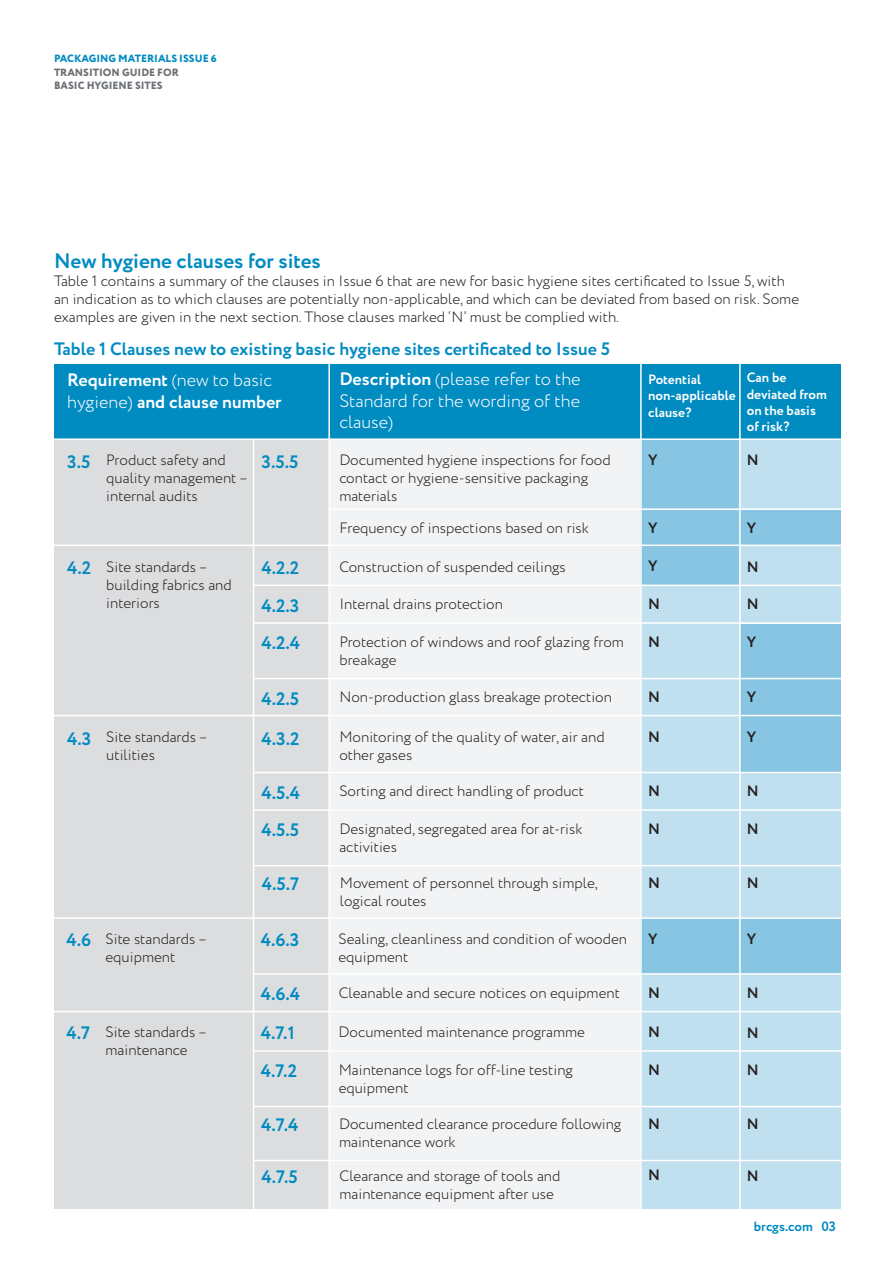
<style>
.page{position:relative;width:893px;height:1263px;background:#fff}
.page>*{position:absolute;margin:0;border:0;box-sizing:border-box;transform-origin:0 0}
.t1{font:700 21px "Circe";color:#008bc1}
.t2{font:700 18px "Circe";color:#008bc1}
.t3{font:300 18px/21.6px "Circe";color:#fff;text-align:justify}
.t4{font:700 18px/21.6px "Circe";color:#fff}
.t5{font:300 15px/18px "Circe";color:#231f20}
.t6{font:700 15px "Circe";color:#231f20}
.t7{font:700 13.5px/16.2px "Circe";color:#fff}
.t8{font:700 13.5px "Circe";color:#008bc1}
.t9{font:800 10.5px/13.5px "Circe";color:#6c7075}
.t10{font:800 10.5px "Circe";color:#008bc1}
.s1{font-weight:700}
.s2{font-weight:300}
.s3{font-weight:700;font-size:18px;color:#008bc1}
</style>
<div class="page">
<div style="left:641px;top:439px;width:99px;height:70px;background:#87c5e3"></div>
<div style="left:740px;top:439px;width:101px;height:70px;background:#c1e0ef"></div>
<div style="left:641px;top:510px;width:200px;height:35px;background:#87c5e3"></div>
<div style="left:641px;top:545px;width:99px;height:40px;background:#87c5e3"></div>
<div style="left:740px;top:545px;width:101px;height:40px;background:#c1e0ef"></div>
<div style="left:641px;top:585px;width:200px;height:38px;background:#c1e0ef"></div>
<div style="left:641px;top:623px;width:99px;height:55px;background:#c1e0ef"></div>
<div style="left:741px;top:624px;width:100px;height:54px;background:#87c5e3"></div>
<div style="left:641px;top:678px;width:99px;height:37px;background:#c1e0ef"></div>
<div style="left:741px;top:679px;width:100px;height:36px;background:#87c5e3"></div>
<div style="left:641px;top:715px;width:99px;height:57px;background:#c1e0ef"></div>
<div style="left:741px;top:716px;width:100px;height:56px;background:#87c5e3"></div>
<div style="left:641px;top:772px;width:200px;height:38px;background:#c1e0ef"></div>
<div style="left:641px;top:810px;width:200px;height:108px;background:#c1e0ef"></div>
<div style="left:641px;top:918px;width:200px;height:56px;background:#87c5e3"></div>
<div style="left:641px;top:975px;width:200px;height:234px;background:#c1e0ef"></div>
<div style="left:309px;top:396px;width:331px;height:813px;background:#f2f3f4"></div>
<div style="left:55px;top:391px;width:275px;height:818px;background:#dcdddf"></div>
<div style="left:55px;top:365px;width:786px;height:75px;background:#008bc1"></div>
<hr style="left:54px;top:438px;width:787px;height:2px;background:#fff">
<hr style="left:328px;top:361px;width:2px;height:855px;background:#fff">
<hr style="left:739px;top:361px;width:2px;height:851px;background:#fff">
<hr style="left:640px;top:361px;width:2px;height:852px;background:#fff">
<hr style="left:253px;top:440px;width:1px;height:776px;background:#fff">
<hr style="left:328px;top:508px;width:516px;height:2px;background:#fff">
<hr style="left:44px;top:545px;width:800px;height:1px;background:#fff">
<hr style="left:254px;top:585px;width:590px;height:1px;background:#fff">
<hr style="left:254px;top:622px;width:590px;height:2px;background:#fff">
<hr style="left:254px;top:678px;width:590px;height:1px;background:#fff">
<hr style="left:44px;top:715px;width:800px;height:1px;background:#fff">
<hr style="left:254px;top:772px;width:590px;height:1px;background:#fff">
<hr style="left:254px;top:865px;width:590px;height:1px;background:#fff">
<hr style="left:254px;top:809px;width:590px;height:2px;background:#fff">
<hr style="left:44px;top:917px;width:800px;height:2px;background:#fff">
<hr style="left:253px;top:973px;width:590px;height:2px;background:#fff">
<hr style="left:44px;top:1011px;width:800px;height:1px;background:#fff">
<hr style="left:253px;top:1050px;width:590px;height:2px;background:#fff">
<hr style="left:253px;top:1106px;width:590px;height:1px;background:#fff">
<hr style="left:253px;top:1160px;width:590px;height:1px;background:#fff">
<p class="t10" style="left:54px;top:51px;width:164px">PACKAGING MATERIALS ISSUE 6</p>
<p class="t9" style="left:54px;top:66px;width:126px">TRANSITION GUIDE FOR<br>BASIC HYGIENE SITES</p>
<h1 class="t1" style="left:54px;top:247px;width:268px">New hygiene clauses for sites</h1>
<p class="t5" style="left:54px;top:272px;width:747px">Table 1 contains a summary of the clauses in Issue 6 that are new for basic hygiene sites certificated to Issue 5, with an indication as to which clauses are potentially non-applicable, and which can be deviated from based on risk. Some examples are given in the next section. Those clauses marked ‘N’ must be complied with.</p>
<p class="t2" style="left:54px;top:337px;width:557px">Table 1 Clauses new to existing basic hygiene sites certificated to Issue 5</p>
<p class="t3" style="left:339px;top:369px;width:243px"><span class="s1">Description</span> (please refer to the Standard for the wording of the clause)</p>
<p class="t5" style="left:339px;top:452px;width:273px">Documented hygiene inspections for food contact or hygiene-sensitive packaging materials</p>
<p class="t7" style="left:747px;top:370px;width:82px">Can be deviated from on the basis of risk?</p>
<p class="t4" style="left:67px;top:370px;width:216px">Requirement <span class="s2">(new to basic hygiene)</span> and clause number</p>
<p class="t7" style="left:648px;top:372px;width:89px">Potential non-applicable clause?</p>
<p class="t5" style="left:106px;top:452px;width:143px;text-indent:-39px"><span class="s3">3.5</span> Product safety and quality management – internal audits</p>
<p class="t2" style="left:262px;top:449px;width:38px">3.5.5</p>
<p class="t6" style="left:648px;top:450px;width:11px">Y</p>
<p class="t6" style="left:747px;top:450px;width:13px">N</p>
<p class="t5" style="left:339px;top:519px;width:251px">Frequency of inspections based on risk</p>
<p class="t6" style="left:648px;top:518px;width:11px">Y</p>
<p class="t6" style="left:747px;top:518px;width:11px">Y</p>
<p class="t5" style="left:106px;top:558px;width:127px;text-indent:-39px"><span class="s3">4.2</span> Site standards – building fabrics and interiors</p>
<p class="t2" style="left:262px;top:555px;width:39px">4.2.2</p>
<p class="t5" style="left:339px;top:558px;width:228px">Construction of suspended ceilings</p>
<p class="t6" style="left:648px;top:556px;width:11px">Y</p>
<p class="t6" style="left:747px;top:556px;width:13px">N</p>
<p class="t2" style="left:262px;top:593px;width:39px">4.2.3</p>
<p class="t5" style="left:339px;top:595px;width:165px">Internal drains protection</p>
<p class="t6" style="left:648px;top:594px;width:13px">N</p>
<p class="t6" style="left:747px;top:594px;width:13px">N</p>
<p class="t5" style="left:339px;top:633px;width:286px">Protection of windows and roof glazing from breakage</p>
<p class="t2" style="left:262px;top:631px;width:40px">4.2.4</p>
<p class="t6" style="left:648px;top:632px;width:13px">N</p>
<p class="t6" style="left:747px;top:632px;width:11px">Y</p>
<p class="t2" style="left:262px;top:686px;width:39px">4.2.5</p>
<p class="t5" style="left:339px;top:689px;width:274px">Non-production glass breakage protection</p>
<p class="t6" style="left:648px;top:687px;width:13px">N</p>
<p class="t6" style="left:747px;top:687px;width:11px">Y</p>
<p class="t5" style="left:106px;top:729px;width:103px;text-indent:-39px"><span class="s3">4.3</span> Site standards – utilities</p>
<p class="t5" style="left:339px;top:729px;width:267px">Monitoring of the quality of water, air and other gases</p>
<p class="t2" style="left:262px;top:726px;width:39px">4.3.2</p>
<p class="t6" style="left:648px;top:727px;width:13px">N</p>
<p class="t6" style="left:747px;top:727px;width:11px">Y</p>
<p class="t2" style="left:262px;top:780px;width:40px">4.5.4</p>
<p class="t5" style="left:339px;top:782px;width:246px">Sorting and direct handling of product</p>
<p class="t5" style="left:339px;top:820px;width:244px">Designated, segregated area for at-risk activities</p>
<p class="t2" style="left:262px;top:818px;width:39px">4.5.5</p>
<p class="t6" style="left:648px;top:781px;width:13px">N</p>
<p class="t6" style="left:747px;top:781px;width:13px">N</p>
<p class="t6" style="left:648px;top:819px;width:13px">N</p>
<p class="t6" style="left:747px;top:819px;width:13px">N</p>
<p class="t2" style="left:262px;top:872px;width:39px">4.5.7</p>
<p class="t5" style="left:340px;top:874px;width:260px">Movement of personnel through simple, logical routes</p>
<p class="t6" style="left:648px;top:873px;width:13px">N</p>
<p class="t6" style="left:747px;top:873px;width:13px">N</p>
<p class="t5" style="left:67px;top:930px;width:142px;text-align:center"><span class="s3">4.6</span> Site standards – equipment</p>
<p class="t5" style="left:339px;top:930px;width:290px">Sealing, cleanliness and condition of wooden equipment</p>
<p class="t2" style="left:261px;top:928px;width:40px">4.6.3</p>
<p class="t6" style="left:648px;top:928px;width:11px">Y</p>
<p class="t6" style="left:747px;top:928px;width:11px">Y</p>
<p class="t2" style="left:261px;top:982px;width:41px">4.6.4</p>
<p class="t5" style="left:339px;top:984px;width:283px">Cleanable and secure notices on equipment</p>
<p class="t5" style="left:106px;top:1023px;width:103px;text-indent:-39px"><span class="s3">4.7</span> Site standards – maintenance</p>
<p class="t2" style="left:261px;top:1021px;width:35px">4.7.1</p>
<p class="t5" style="left:339px;top:1023px;width:248px">Documented maintenance programme</p>
<p class="t5" style="left:339px;top:1061px;width:236px">Maintenance logs for off-line testing equipment</p>
<p class="t2" style="left:261px;top:1059px;width:38px">4.7.2</p>
<p class="t6" style="left:648px;top:982px;width:13px">N</p>
<p class="t6" style="left:747px;top:982px;width:13px">N</p>
<p class="t6" style="left:648px;top:1022px;width:13px">N</p>
<p class="t6" style="left:747px;top:1022px;width:13px">N</p>
<p class="t6" style="left:648px;top:1059px;width:13px">N</p>
<p class="t6" style="left:747px;top:1060px;width:13px">N</p>
<p class="t2" style="left:261px;top:1113px;width:39px">4.7.4</p>
<p class="t5" style="left:339px;top:1115px;width:284px">Documented clearance procedure following maintenance work</p>
<p class="t6" style="left:648px;top:1113px;width:13px">N</p>
<p class="t6" style="left:747px;top:1114px;width:13px">N</p>
<p class="t2" style="left:262px;top:1165px;width:38px">4.7.5</p>
<p class="t5" style="left:339px;top:1167px;width:223px">Clearance and storage of tools and maintenance equipment after use</p>
<p class="t6" style="left:648px;top:1165px;width:13px">N</p>
<p class="t6" style="left:747px;top:1165px;width:13px">N</p>
<p class="t8" style="left:754px;top:1217px;width:84px">brcgs.com 03</p>
</div>
